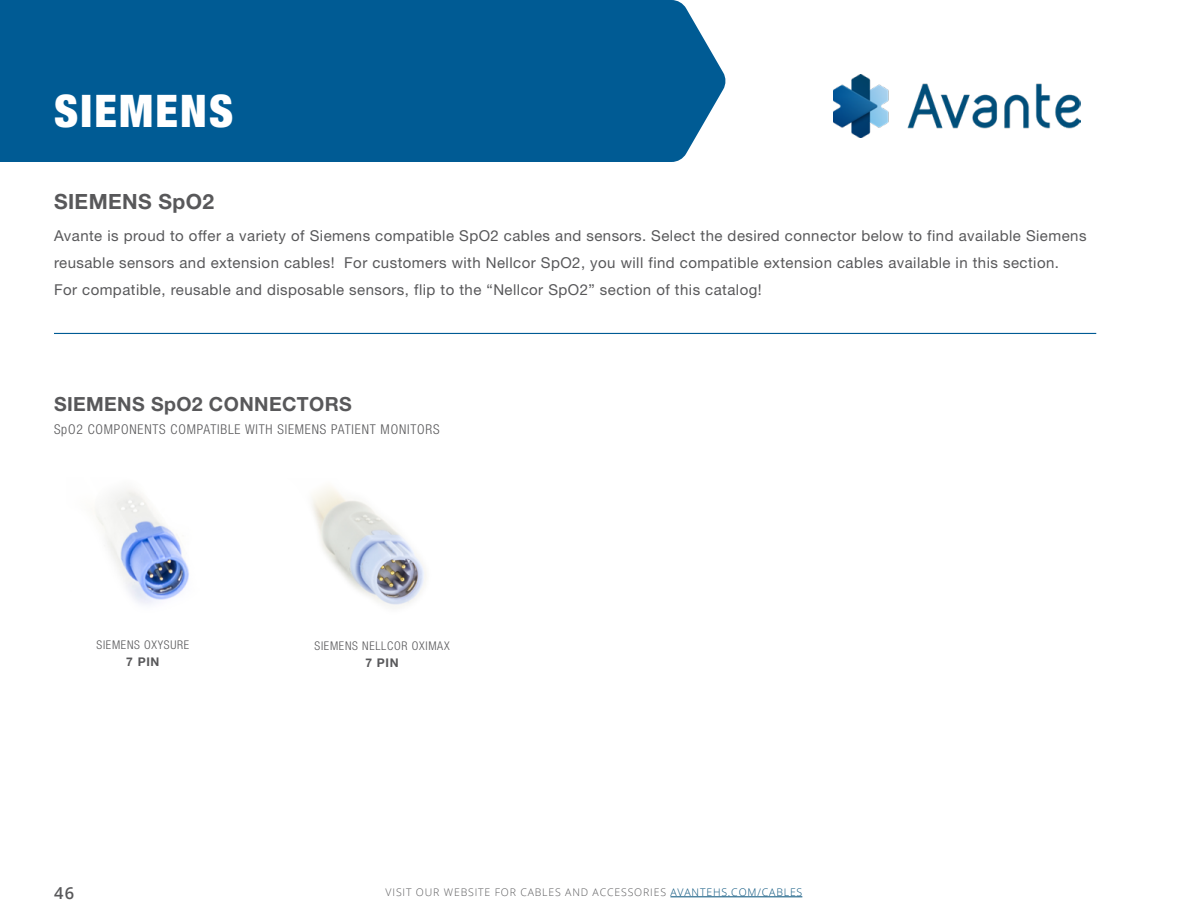
<style>
.page{position:relative;width:1188px;height:918px;background:#fff}
.page>*{position:absolute;margin:0;border:0;box-sizing:border-box;transform-origin:0 0}
.t1{font:900 condensed 45px "Helvetica Neue LT Std";letter-spacing:.05em;color:#fff}
.t2{font:700 21px "Helvetica Neue LT Std";letter-spacing:.02em;color:#58585a}
.t3{font:700 19.5px "Helvetica Neue LT Std";letter-spacing:.02em;color:#58585a}
.t4{font:600 16.5px "Open Sans";color:#58585a}
.t5{font:15px/27px "Helvetica Neue LT Std";letter-spacing:.03em;color:#58585a}
.t6{font:300 condensed 13.5px "Helvetica Neue LT Std";letter-spacing:.06em;color:#58585a}
.t7{font:300 condensed 12px "Helvetica Neue LT Std";letter-spacing:.06em;color:#58585a}
.t8{font:700 12px "Helvetica Neue LT Std";letter-spacing:.06em;color:#58585a}
.t9{font:300 10.5px "Open Sans";letter-spacing:.08em;color:#58585a}
.s1{color:#004e79}
</style>
<div class="page">
<hr style="left:670px;top:897px;width:132px;height:1px;background:#004e79">
<hr style="left:54px;top:333px;width:1042px;height:1px;background:#005b94">
<img style="left:95px;top:489px;width:94px;height:115px">
<img style="left:312px;top:487px;width:114px;height:120px">
<div style="left:0;top:0;width:726px;height:162px;background:#005b94"></div>
<img style="left:833px;top:74px;width:247px;height:63px">
<h1 class="t1" style="left:54px;top:83px;width:181px">SIEMENS</h1>
<h2 class="t2" style="left:54px;top:189px;width:162px">SIEMENS SpO2</h2>
<p class="t5" style="left:54px;top:222px;width:1034px">Avante is proud to offer a variety of Siemens compatible SpO2 cables and sensors. Select the desired connector below to find available Siemens reusable sensors and extension cables! For customers with Nellcor SpO2, you will find compatible extension cables available in this section.<br>For compatible, reusable and disposable sensors, flip to the “Nellcor SpO2” section of this catalog!</p>
<h3 class="t3" style="left:54px;top:392px;width:299px">SIEMENS SpO2 CONNECTORS</h3>
<p class="t6" style="left:54px;top:421px;width:387px">SpO2 COMPONENTS COMPATIBLE WITH SIEMENS PATIENT MONITORS</p>
<p class="t7" style="left:97px;top:638px;width:94px">SIEMENS OXYSURE</p>
<p class="t8" style="left:126px;top:654px;width:35px">7 PIN</p>
<p class="t7" style="left:315px;top:639px;width:137px">SIEMENS NELLCOR OXIMAX</p>
<p class="t8" style="left:365px;top:655px;width:35px">7 PIN</p>
<p class="t4" style="left:54px;top:882px;width:22px">46</p>
<p class="t9" style="left:386px;top:885px;width:418px">VISIT OUR WEBSITE FOR CABLES AND ACCESSORIES <span class="s1">AVANTEHS.COM/CABLES</span></p>
</div>
